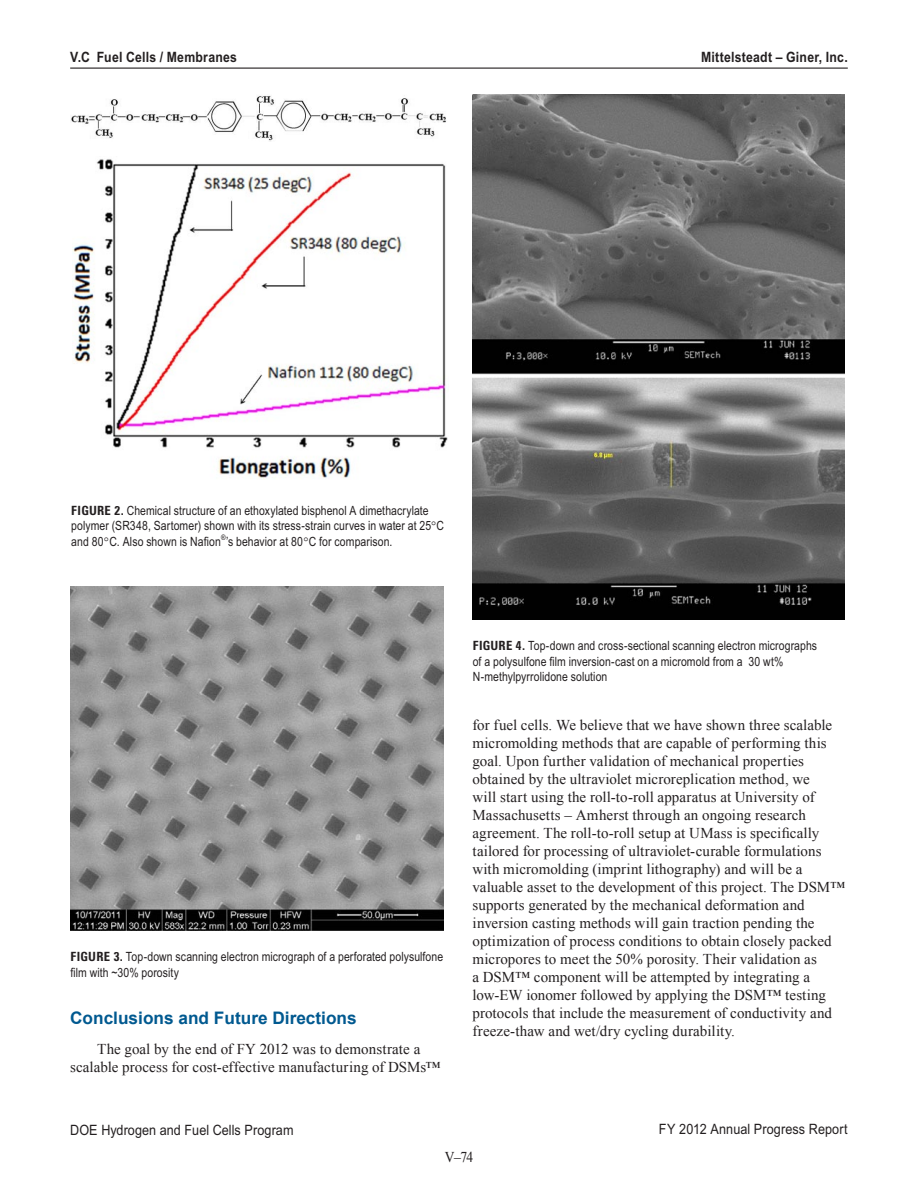
<style>
.page{position:relative;width:918px;height:1188px;background:#fff}
.page>*{position:absolute;margin:0;border:0;box-sizing:border-box;transform-origin:0 0}
._1_RptObjHead{font:700 17.25px "Arial";color:#005990}
._1_Body_text{font:15px/18px "Times New Roman";letter-spacing:.005em;color:#231f20;text-align:center}
._1_Body_text-2{font:15px "Times New Roman";letter-spacing:.005em;color:#231f20;scale:.9 1}
.t1{font:14.25px "Arial Narrow MT Pro";letter-spacing:.005em;color:#231f20;scale:1.08 1}
.t2{font:700 14.25px "Arial Narrow MT Pro";letter-spacing:.015em;color:#231f20;scale:1.05 1}
._1_FigureTitle{font:12.75px/15.8px "Arial Narrow MT Pro";letter-spacing:.01em;color:#231f20}
._1_FigureTitle-2{font:7.65px "Arial Narrow MT Pro";color:#231f20}
.s1{font-family:"Zurich BT";font-weight:700;font-stretch:condensed}
</style>
<div class="page">
<hr style="left:70px;top:68px;width:778px;height:1px;background:#231f20">
<img style="left:473px;top:94px;width:372px;height:526px">
<img style="left:70px;top:587px;width:374px;height:344px">
<img style="left:71px;top:95px;width:375px;height:46px">
<img style="left:72px;top:159px;width:376px;height:320px">
<p class="t2" style="left:70px;top:48px;width:160px">V.C Fuel Cells / Membranes</p>
<p class="t2" style="left:701px;top:49px;width:141px">Mittelsteadt – Giner, Inc.</p>
<p class="_1_FigureTitle" style="left:71px;top:502px;width:374px"><span class="s1">FIGURE 2.</span> Chemical structure of an ethoxylated bisphenol A dimethacrylate polymer (SR348, Sartomer) shown with its stress-strain curves in water at 25 C and 80 C. Also shown is Nafion ’s behavior at 80 C for comparison.</p>
<p class="_1_FigureTitle-2" style="left:221px;top:533px;width:6px">®</p>
<p class="_1_FigureTitle" style="left:70px;top:949px;width:374px"><span class="s1">FIGURE 3.</span> Top-down scanning electron micrograph of a perforated polysulfone film with ~30% porosity</p>
<p class="_1_RptObjHead" style="left:70px;top:1007px;width:288px">Conclusions and Future Directions</p>
<p class="_1_Body_text" style="left:70px;top:1040px;width:372px">The goal by the end of FY 2012 was to demonstrate a scalable process for cost-effective manufacturing of DSMs™</p>
<p class="_1_FigureTitle" style="left:473px;top:637px;width:346px"><span class="s1">FIGURE 4.</span> Top-down and cross-sectional scanning electron micrographs of a polysulfone film inversion-cast on a micromold from a 30 wt%<br>N-methylpyrrolidone solution</p>
<p class="_1_Body_text" style="left:472px;top:716px;width:374px;text-align:left">for fuel cells. We believe that we have shown three scalable micromolding methods that are capable of performing this goal. Upon further validation of mechanical properties obtained by the ultraviolet microreplication method, we<br>will start using the roll-to-roll apparatus at University of Massachusetts – Amherst through an ongoing research agreement. The roll-to-roll setup at UMass is specifically tailored for processing of ultraviolet-curable formulations with micromolding (imprint lithography) and will be a valuable asset to the development of this project. The DSM™ supports generated by the mechanical deformation and inversion casting methods will gain traction pending the optimization of process conditions to obtain closely packed micropores to meet the 50% porosity. Their validation as<br>a DSM™ component will be attempted by integrating a low-EW ionomer followed by applying the DSM™ testing protocols that include the measurement of conductivity and freeze-thaw and wet/dry cycling durability.</p>
<p class="t1" style="left:70px;top:1121px;width:208px">DOE Hydrogen and Fuel Cells Program</p>
<p class="t1" style="left:659px;top:1120px;width:176px">FY 2012 Annual Progress Report</p>
<p class="_1_Body_text-2" style="left:445px;top:1146px;width:33px">V–74</p>
</div>
